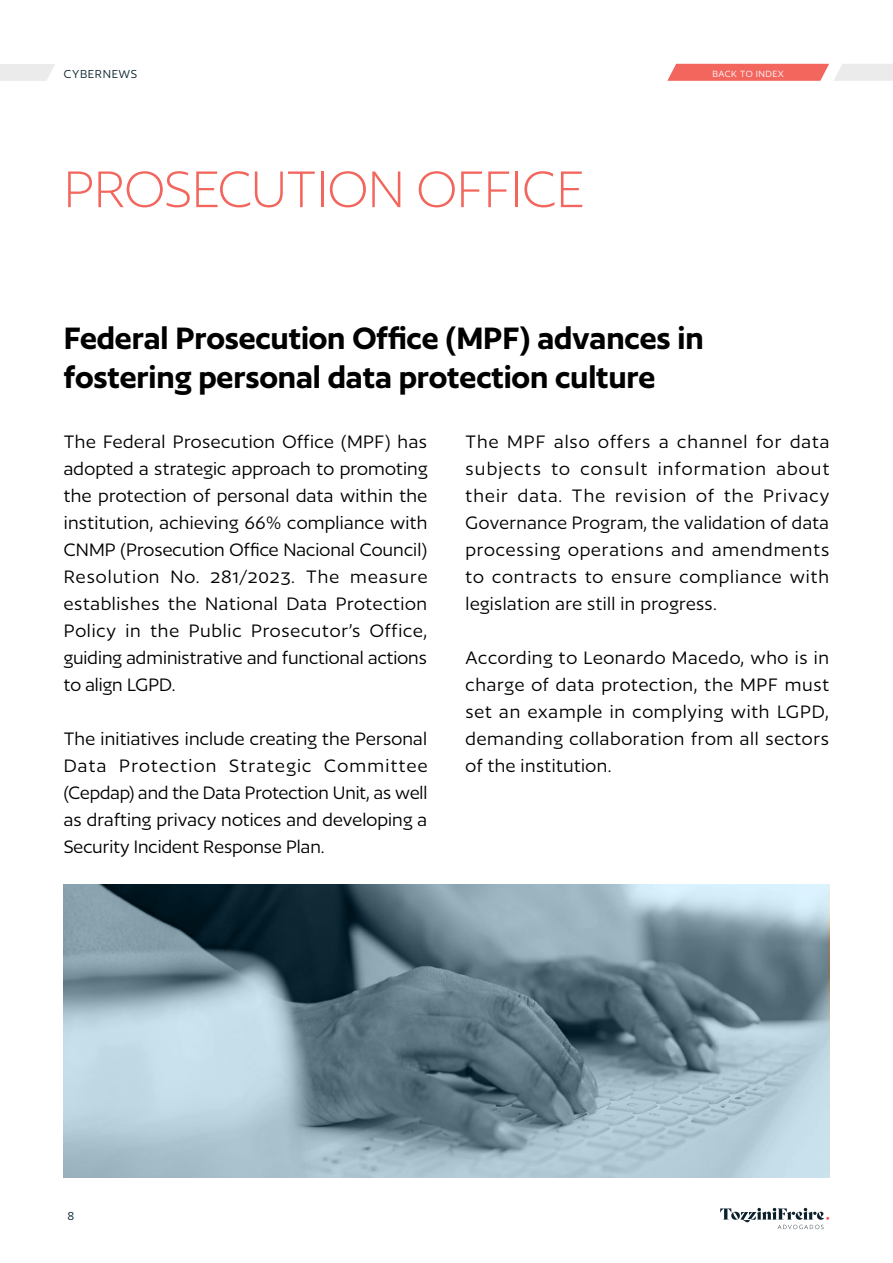
<style>
.page{position:relative;width:893px;height:1263px;background:#fff}
.page>*{position:absolute;margin:0;border:0;box-sizing:border-box;transform-origin:0 0}
.t1{font:300 60px "Author";color:#f2665e}
.t2{font:600 36px/39px "Author";letter-spacing:-.005em;color:#000}
.t3{font:21px/27px "Author";letter-spacing:.005em;color:#000;text-align:justify}
.t4{font:13.5px "Author";letter-spacing:.05em;color:#0b2430}
.t5{font:10.5px "Author";letter-spacing:.05em;color:#fff}
</style>
<div class="page">
<svg style="left:720px;top:1208px;width:109px;height:21px"></svg>
<svg style="left:0;top:64px;width:55px;height:17px"></svg>
<svg style="left:667px;top:64px;width:226px;height:17px;background:#f1938e"></svg>
<img style="left:64px;top:884px;width:765px;height:294px">
<p class="t4" style="left:64px;top:67px;width:75px">CYBERNEWS</p>
<h1 class="t1" style="left:64px;top:159px;width:522px">PROSECUTION OFFICE</h1>
<p class="t5" style="left:712px;top:68px;width:73px">BACK TO INDEX</p>
<h2 class="t2" style="left:64px;top:318px;width:641px">Federal Prosecution Office (MPF) advances in fostering personal data protection culture</h2>
<p class="t3" style="left:64px;top:428px;width:365px">The Federal Prosecution Office (MPF) has adopted a strategic approach to promoting the protection of personal data within the institution, achieving 66% compliance with CNMP (Prosecution Office Nacional Council)<br>Resolution No. 281/2023. The measure establishes the National Data Protection Policy in the Public Prosecutor’s Office, guiding administrative and functional actions to align LGPD.</p>
<p class="t3" style="left:64px;top:725px;width:365px">The initiatives include creating the Personal Data Protection Strategic Committee (Cepdap) and the Data Protection Unit, as well as drafting privacy notices and developing a Security Incident Response Plan.</p>
<p class="t3" style="left:466px;top:428px;width:365px">The MPF also offers a channel for data subjects to consult information about their data. The revision of the Privacy Governance Program, the validation of data processing operations and amendments to contracts to ensure compliance with legislation are still in progress.</p>
<p class="t3" style="left:466px;top:644px;width:365px">According to Leonardo Macedo, who is in charge of data protection, the MPF must set an example in complying with LGPD, demanding collaboration from all sectors of the institution.</p>
<p class="t4" style="left:68px;top:1209px;width:8px">8</p>
</div>
